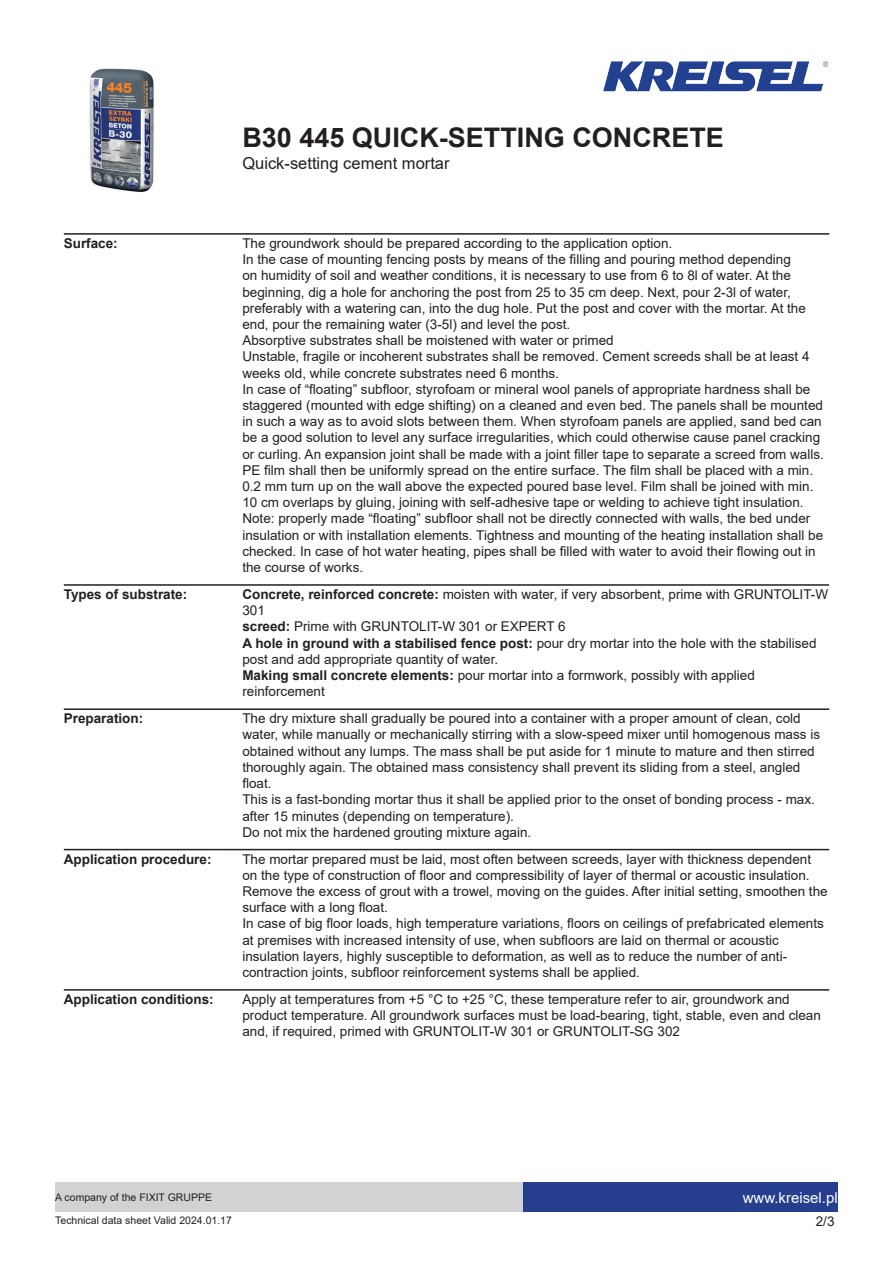
<style>
.page{position:relative;width:893px;height:1263px;background:#fff}
.page>*{position:absolute;margin:0;border:0;box-sizing:border-box;transform-origin:0 0}
.t1{font:700 27px "Arial";color:#231f20}
.t2{font:16.5px "Arial";color:#231f20}
.t3{font:15px "Arial";color:#fff}
.t4{font:13.5px/16.2px "Arial";color:#231f20}
.t5{font:700 13.5px "Arial";color:#231f20}
.t6{font:10.5px "Arial";color:#231f20}
.s1{font-weight:700}
</style>
<div class="page">
<img style="left:89px;top:68px;width:65px;height:124px">
<img style="left:603px;top:61px;width:226px;height:31px">
<div style="left:523px;top:1182px;width:315px;height:30px;background:#253f8e"></div>
<div style="left:55px;top:1182px;width:468px;height:30px;background:#d1d2d4"></div>
<hr style="left:64px;top:233px;width:765px;height:2px;background:#231f20">
<hr style="left:64px;top:584px;width:765px;height:2px;background:#231f20">
<hr style="left:64px;top:708px;width:765px;height:2px;background:#231f20">
<hr style="left:64px;top:849px;width:765px;height:1px;background:#231f20">
<hr style="left:64px;top:989px;width:765px;height:2px;background:#231f20">
<h1 class="t1" style="left:242px;top:119px;width:483px">B30 445 QUICK-SETTING CONCRETE</h1>
<p class="t2" style="left:242px;top:152px;width:209px">Quick-setting cement mortar</p>
<p class="t5" style="left:64px;top:234px;width:56px">Surface:</p>
<p class="t4" style="left:242px;top:235px;width:583px">The groundwork should be prepared according to the application option.<br>In the case of mounting fencing posts by means of the filling and pouring method depending<br>on humidity of soil and weather conditions, it is necessary to use from 6 to 8l of water. At the beginning, dig a hole for anchoring the post from 25 to 35 cm deep. Next, pour 2-3l of water, preferably with a watering can, into the dug hole. Put the post and cover with the mortar. At the end, pour the remaining water (3-5l) and level the post.<br>Absorptive substrates shall be moistened with water or primed<br>Unstable, fragile or incoherent substrates shall be removed. Cement screeds shall be at least 4 weeks old, while concrete substrates need 6 months.<br>In case of “floating” subfloor, styrofoam or mineral wool panels of appropriate hardness shall be staggered (mounted with edge shifting) on a cleaned and even bed. The panels shall be mounted in such a way as to avoid slots between them. When styrofoam panels are applied, sand bed can be a good solution to level any surface irregularities, which could otherwise cause panel cracking or curling. An expansion joint shall be made with a joint filler tape to separate a screed from walls.<br>PE film shall then be uniformly spread on the entire surface. The film shall be placed with a min.<br>0.2 mm turn up on the wall above the expected poured base level. Film shall be joined with min.<br>10 cm overlaps by gluing, joining with self-adhesive tape or welding to achieve tight insulation.<br>Note: properly made “floating” subfloor shall not be directly connected with walls, the bed under insulation or with installation elements. Tightness and mounting of the heating installation shall be checked. In case of hot water heating, pipes shall be filled with water to avoid their flowing out in the course of works.</p>
<p class="t5" style="left:64px;top:585px;width:125px">Types of substrate:</p>
<p class="t4" style="left:242px;top:586px;width:587px"><span class="s1">Concrete, reinforced concrete:</span> moisten with water, if very absorbent, prime with GRUNTOLIT-W 301<br><span class="s1">screed:</span> Prime with GRUNTOLIT-W 301 or EXPERT 6<br><span class="s1">A hole in ground with a stabilised fence post:</span> pour dry mortar into the hole with the stabilised post and add appropriate quantity of water.<br><span class="s1">Making small concrete elements:</span> pour mortar into a formwork, possibly with applied reinforcement</p>
<p class="t5" style="left:64px;top:709px;width:81px">Preparation:</p>
<p class="t4" style="left:242px;top:710px;width:579px">The dry mixture shall gradually be poured into a container with a proper amount of clean, cold water, while manually or mechanically stirring with a slow-speed mixer until homogenous mass is obtained without any lumps. The mass shall be put aside for 1 minute to mature and then stirred thoroughly again. The obtained mass consistency shall prevent its sliding from a steel, angled float.<br>This is a fast-bonding mortar thus it shall be applied prior to the onset of bonding process - max. after 15 minutes (depending on temperature).<br>Do not mix the hardened grouting mixture again.</p>
<p class="t5" style="left:64px;top:849px;width:149px">Application procedure:</p>
<p class="t4" style="left:242px;top:851px;width:587px">The mortar prepared must be laid, most often between screeds, layer with thickness dependent on the type of construction of floor and compressibility of layer of thermal or acoustic insulation.<br>Remove the excess of grout with a trowel, moving on the guides. After initial setting, smoothen the surface with a long float.<br>In case of big floor loads, high temperature variations, floors on ceilings of prefabricated elements at premises with increased intensity of use, when subfloors are laid on thermal or acoustic insulation layers, highly susceptible to deformation, as well as to reduce the number of anti&shy;contraction joints, subfloor reinforcement systems shall be applied.</p>
<p class="t5" style="left:64px;top:990px;width:152px">Application conditions:</p>
<p class="t4" style="left:242px;top:991px;width:580px">Apply at temperatures from +5 °C to +25 °C, these temperature refer to air, groundwork and product temperature. All groundwork surfaces must be load-bearing, tight, stable, even and clean and, if required, primed with GRUNTOLIT-W 301 or GRUNTOLIT-SG 302</p>
<p class="t6" style="left:55px;top:1190px;width:158px">A company of the FIXIT GRUPPE</p>
<p class="t3" style="left:743px;top:1187px;width:97px">www.kreisel.pl</p>
<p class="t6" style="left:55px;top:1213px;width:178px">Technical data sheet Valid 2024.01.17</p>
<p class="t4" style="left:816px;top:1213px;width:20px">2/3</p>
</div>
